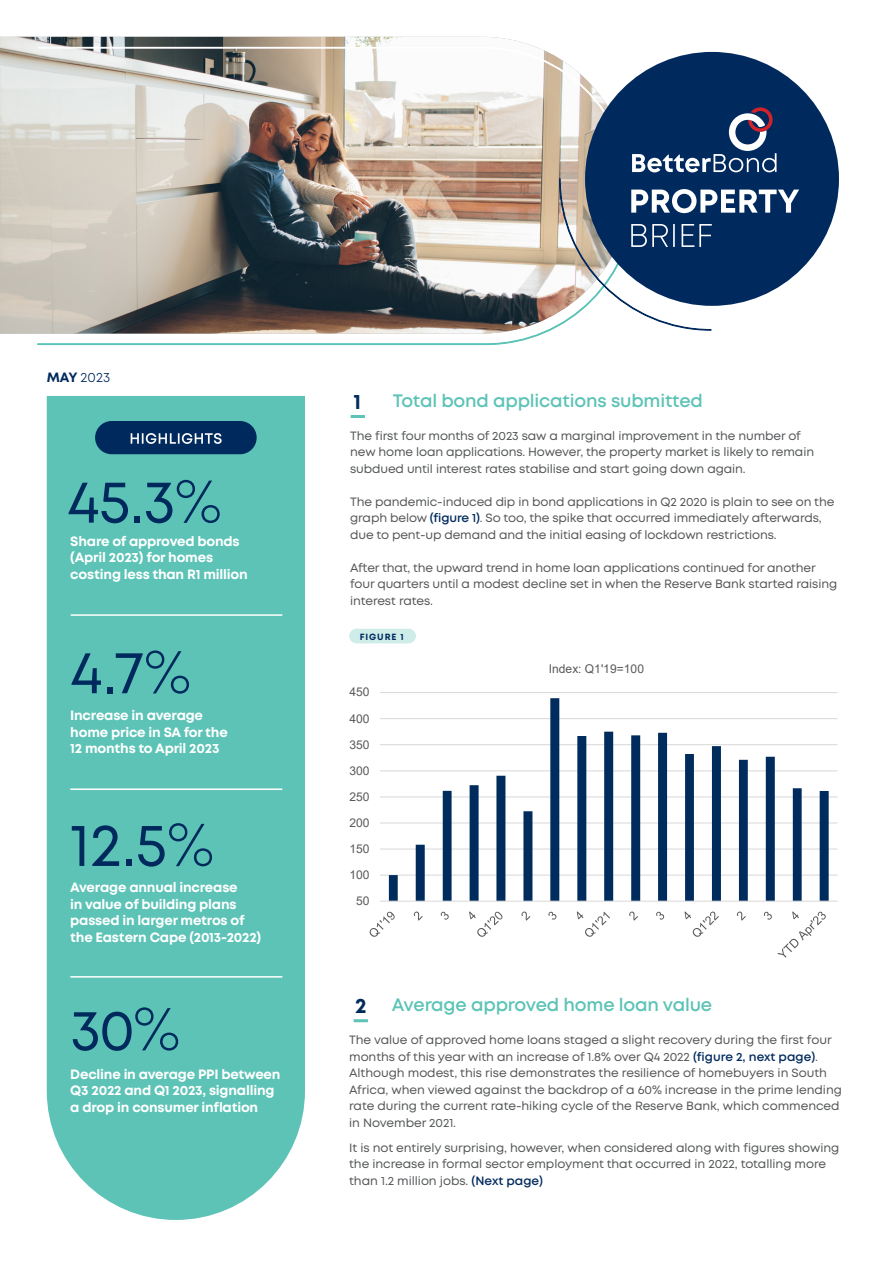
<style>
.page{position:relative;width:893px;height:1263px;background:#fff}
.page>*{position:absolute;margin:0;border:0;box-sizing:border-box;transform-origin:0 0}
.t1{font:60px "Mont";color:#002a5d}
.t2{font:57px "Mont";color:#002a5d}
.t3{font:700 21px "Mont";color:#002c5a}
.t4{font:600 18px "Mont";letter-spacing:-.01em;color:#5cc3b6}
.t5{font:700 13.5px/16.5px "Mont";letter-spacing:-.015em;color:#fff}
.t6{font:13.5px "Mont";color:#002a5d}
.t7{font:12px/16.5px "Mont";letter-spacing:-.01em;color:#545557}
.t8{font:12px "Arial";letter-spacing:.005em;color:#595959}
.t9{font:700 9px "Mont";letter-spacing:.1em;color:#002a5d}
.s1{font-weight:700}
.s2{font-weight:300}
.s3{font-weight:300;font-size:60px}
.s4{font-weight:600;color:#002a5d}
</style>
<div class="page">
<img style="left:0;top:37px;width:536px;height:297px">
<div style="left:47px;top:396px;width:258px;height:824px;background:#5cc3b6"></div>
<div style="left:95px;top:421px;width:162px;height:33px;background:#002a5d;border-radius:17px"></div>
<svg style="left:131px;top:433px;width:91px;height:11px"></svg>
<svg style="left:37px;top:187px;width:522px;height:158px;background:#8f8c87"></svg>
<img style="left:38px;top:47px;width:590px;height:155px">
<div style="left:585px;top:52px;width:254px;height:254px;background:#002a5d;border-radius:50%"></div>
<svg style="left:632px;top:107px;width:144px;height:65px"></svg>
<svg style="left:559px;top:178px;width:240px;height:153px"></svg>
<hr style="left:71px;top:614px;width:211px;height:2px;background:#fff">
<hr style="left:70px;top:788px;width:212px;height:2px;background:#fff">
<hr style="left:70px;top:976px;width:212px;height:1px;background:#fff">
<div style="left:349px;top:629px;width:67px;height:14px;background:#ceede9;border-radius:7px"></div>
<hr style="left:351px;top:415px;width:14px;height:3px;background:#5cc3b6">
<hr style="left:354px;top:1019px;width:14px;height:3px;background:#5cc3b6">
<hr style="left:380px;top:874px;width:458px;height:1px;background:#d9d9d9">
<hr style="left:380px;top:848px;width:458px;height:1px;background:#d9d9d9">
<hr style="left:380px;top:822px;width:458px;height:1px;background:#d9d9d9">
<hr style="left:380px;top:796px;width:458px;height:1px;background:#d9d9d9">
<hr style="left:380px;top:770px;width:458px;height:1px;background:#d9d9d9">
<hr style="left:380px;top:744px;width:458px;height:1px;background:#d9d9d9">
<hr style="left:380px;top:718px;width:458px;height:1px;background:#d9d9d9">
<hr style="left:380px;top:692px;width:458px;height:1px;background:#d9d9d9">
<svg style="left:389px;top:698px;width:440px;height:203px"></svg>
<hr style="left:380px;top:901px;width:458px;height:1px;background:#d9d9d9">
<svg style="left:370px;top:912px;width:25px;height:25px"></svg>
<svg style="left:414px;top:911px;width:9px;height:10px"></svg>
<svg style="left:441px;top:912px;width:8px;height:8px"></svg>
<svg style="left:469px;top:911px;width:33px;height:26px"></svg>
<svg style="left:521px;top:911px;width:9px;height:10px"></svg>
<svg style="left:548px;top:912px;width:8px;height:8px"></svg>
<svg style="left:577px;top:911px;width:33px;height:26px"></svg>
<svg style="left:629px;top:911px;width:9px;height:10px"></svg>
<svg style="left:656px;top:912px;width:8px;height:8px"></svg>
<svg style="left:684px;top:911px;width:35px;height:26px"></svg>
<svg style="left:737px;top:911px;width:9px;height:10px"></svg>
<svg style="left:764px;top:911px;width:62px;height:47px"></svg>
<p class="t6" style="left:47px;top:369px;width:65px"><span class="s1">MAY</span> 2023</p>
<p class="t1" style="left:67px;top:463px;width:156px">45.3<span class="s2">%</span></p>
<p class="t5" style="left:70px;top:533px;width:171px">Share of approved bonds</p>
<p class="t5" style="left:70px;top:549px;width:144px">(April 2023) for homes</p>
<p class="t5" style="left:70px;top:566px;width:179px">costing less than R1 million</p>
<p class="t1" style="left:70px;top:634px;width:122px">4.7<span class="s2">%</span></p>
<p class="t5" style="left:70px;top:707px;width:134px">Increase in average</p>
<p class="t5" style="left:70px;top:724px;width:159px">home price in SA for the</p>
<p class="t5" style="left:70px;top:740px;width:151px">12 months to April 2023</p>
<p class="t1" style="left:70px;top:806px;width:145px">12.5<span class="s2">%</span></p>
<p class="t5" style="left:70px;top:879px;width:193px">Average annual increase<br>in value of building plans passed in larger metros of the Eastern Cape (2013-2022)</p>
<p class="t2" style="left:70px;top:994px;width:111px">30<span class="s3">%</span></p>
<p class="t5" style="left:70px;top:1066px;width:212px">Decline in average PPI between<br>Q3 2022 and Q1 2023, signalling a drop in consumer inflation</p>
<p class="t4" style="left:393px;top:389px;width:312px">Total bond applications submitted</p>
<p class="t7" style="left:350px;top:427px;width:465px">The first four months of 2023 saw a marginal improvement in the number of new home loan applications. However, the property market is likely to remain subdued until interest rates stabilise and start going down again.</p>
<p class="t7" style="left:350px;top:493px;width:486px">The pandemic-induced dip in bond applications in Q2 2020 is plain to see on the graph below <span class="s4">(figure 1)</span>. So too, the spike that occurred immediately afterwards, due to pent-up demand and the initial easing of lockdown restrictions.</p>
<p class="t7" style="left:350px;top:559px;width:489px">After that, the upward trend in home loan applications continued for another four quarters until a modest decline set in when the Reserve Bank started raising interest rates.</p>
<p class="t3" style="left:354px;top:388px;width:9px">1</p>
<p class="t9" style="left:360px;top:630px;width:45px">FIGURE 1</p>
<p class="t8" style="left:349px;top:684px;width:22px">450</p>
<p class="t8" style="left:349px;top:710px;width:22px">400</p>
<p class="t8" style="left:349px;top:736px;width:22px">350</p>
<p class="t8" style="left:349px;top:762px;width:22px">300</p>
<p class="t8" style="left:349px;top:788px;width:22px">250</p>
<p class="t8" style="left:349px;top:814px;width:22px">200</p>
<p class="t8" style="left:349px;top:840px;width:22px">150</p>
<p class="t8" style="left:349px;top:866px;width:22px">100</p>
<p class="t8" style="left:356px;top:892px;width:15px">50</p>
<p class="t8" style="left:549px;top:661px;width:97px">Index: Q1'19=100</p>
<p class="t4" style="left:392px;top:993px;width:322px">Average approved home loan value</p>
<p class="t7" style="left:349px;top:1032px;width:494px">The value of approved home loans staged a slight recovery during the first four months of this year with an increase of 1.8% over Q4 2022 <span class="s4">(figure 2, next page)</span>.<br>Although modest, this rise demonstrates the resilience of homebuyers in South Africa, when viewed against the backdrop of a 60% increase in the prime lending rate during the current rate-hiking cycle of the Reserve Bank, which commenced in November 2021.</p>
<p class="t7" style="left:349px;top:1139px;width:492px">It is not entirely surprising, however, when considered along with figures showing the increase in formal sector employment that occurred in 2022, totalling more than 1.2 million jobs. <span class="s4">(Next page)</span></p>
<p class="t3" style="left:355px;top:992px;width:13px">2</p>
</div>
